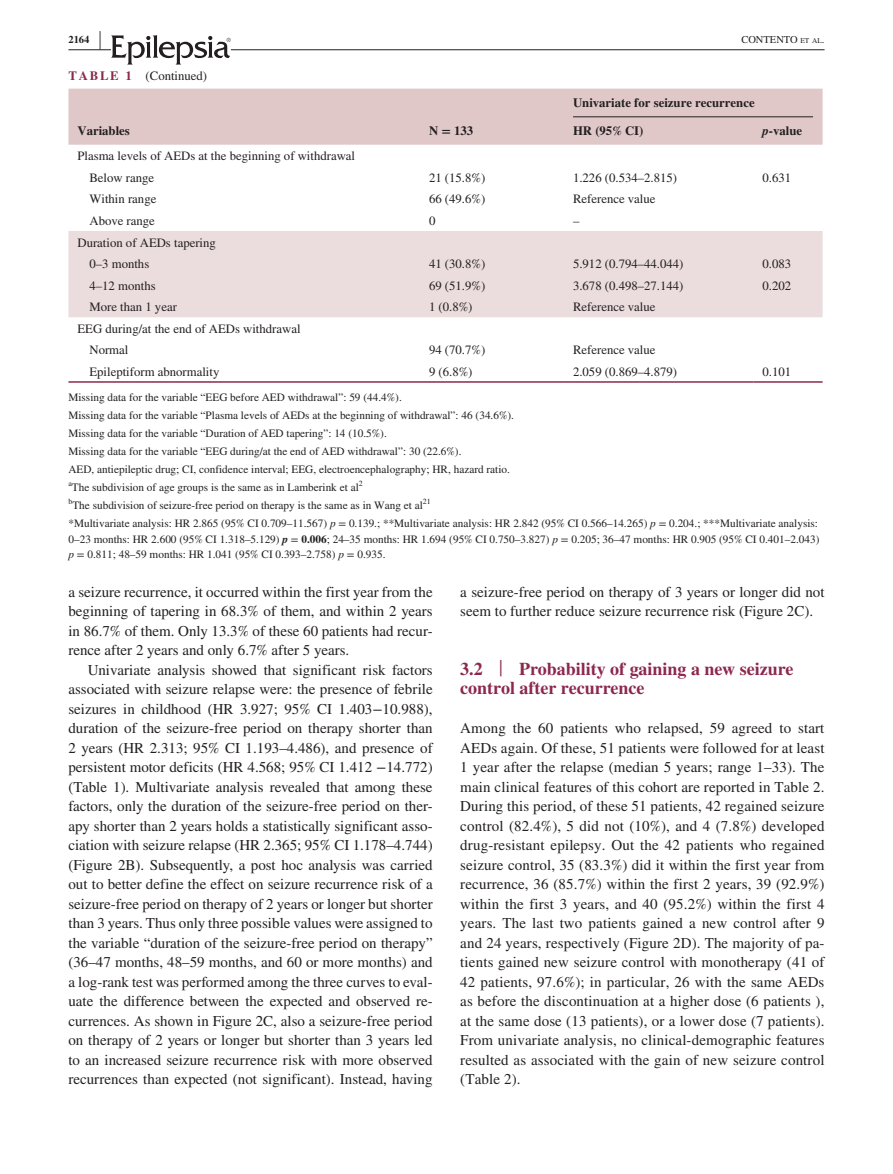
<style>
.page{position:relative;width:893px;height:1174px;background:#fff}
.page>*{position:absolute;margin:0;border:0;box-sizing:border-box;transform-origin:0 0}
.t1{font:700 25.95px "STIX";color:#231f20;scale:.36 1}
.t2{font:700 18px/19.5px "STIX";color:#8c284e}
.t3{font:15px/19.5px "STIX";color:#231f20;text-align:justify}
.t4{font:12.75px/21.6px "STIX";color:#231f20}
.t5{font:700 12.75px/28px "STIX";color:#231f20}
.t6{font:11.25px/18px "STIX";color:#231f20}
.t7{font:10.5px "STIX";color:#231f20}
.t8{font:700 10.5px "STIX";color:#231f20}
.t9{font:7.8px "STIX";color:#231f20}
.s1{font-size:7.35px}
.s2{font-weight:700;color:#8c284e}
.s3{font-style:italic}
.s4{font-weight:700;font-style:italic}
.s5{font-weight:700}
.s6{font-weight:400;font-size:23.7px}
</style>
<div class="page">
<hr style="left:68px;top:49px;width:756px;height:1px;background:#231f20">
<svg style="left:111px;top:35px;width:120px;height:30px"></svg>
<div style="left:68px;top:89px;width:755px;height:56px;background:#e0c8c9"></div>
<div style="left:68px;top:231px;width:755px;height:86px;background:#ebdcdd"></div>
<hr style="left:68px;top:381px;width:352px;height:2px;background:#8c284e">
<hr style="left:420px;top:381px;width:144px;height:2px;background:#8c284e">
<hr style="left:564px;top:381px;width:190px;height:2px;background:#8c284e">
<hr style="left:754px;top:381px;width:69px;height:2px;background:#8c284e">
<hr style="left:573px;top:116px;width:240px;height:1px;background:#231f20">
<p class="t8" style="left:68px;top:33px;width:22px">2164</p>
<h1 class="t1" style="left:99px;top:25px;width:7px">|</h1>
<p class="t7" style="left:741px;top:32px;width:85px">CONTENTO <span class="s1">et al</span>.</p>
<p class="t4" style="left:68px;top:65px;width:140px"><span class="s2">TABLE 1</span> (Continued)</p>
<p class="t5" style="left:77px;top:117px;width:54px">Variables</p>
<p class="t5" style="left:429px;top:117px;width:46px">N = 133</p>
<p class="t5" style="left:573px;top:89px;width:183px">Univariate for seizure recurrence<br>HR (95% CI)</p>
<p class="t5" style="left:763px;top:117px;width:41px"><span class="s3">p</span>-value</p>
<p class="t4" style="left:89px;top:146px;width:267px;text-indent:-12px">Plasma levels of AEDs at the beginning of withdrawal<br>Below range</p>
<p class="t4" style="left:429px;top:168px;width:58px">21 (15.8%)</p>
<p class="t4" style="left:573px;top:168px;width:106px">1.226 (0.534–2.815)</p>
<p class="t4" style="left:763px;top:168px;width:30px">0.631</p>
<p class="t4" style="left:89px;top:189px;width:68px">Within range</p>
<p class="t4" style="left:429px;top:189px;width:58px">66 (49.6%)</p>
<p class="t4" style="left:573px;top:189px;width:84px">Reference value</p>
<p class="t4" style="left:89px;top:211px;width:67px">Above range</p>
<p class="t4" style="left:429px;top:211px;width:8px">0</p>
<p class="t4" style="left:573px;top:211px;width:8px">–</p>
<p class="t4" style="left:89px;top:232px;width:128px;text-indent:-12px">Duration of AEDs tapering<br>0–3 months</p>
<p class="t4" style="left:429px;top:254px;width:58px">41 (30.8%)</p>
<p class="t4" style="left:573px;top:254px;width:112px">5.912 (0.794–44.044)</p>
<p class="t4" style="left:763px;top:254px;width:30px">0.083</p>
<p class="t4" style="left:89px;top:275px;width:68px">4–12 months</p>
<p class="t4" style="left:429px;top:275px;width:58px">69 (51.9%)</p>
<p class="t4" style="left:573px;top:275px;width:112px">3.678 (0.498–27.144)</p>
<p class="t4" style="left:763px;top:275px;width:30px">0.202</p>
<p class="t4" style="left:89px;top:297px;width:89px">More than 1 year</p>
<p class="t4" style="left:429px;top:297px;width:45px">1 (0.8%)</p>
<p class="t4" style="left:573px;top:297px;width:84px">Reference value</p>
<p class="t4" style="left:89px;top:318px;width:213px;text-indent:-12px">EEG during/at the end of AEDs withdrawal<br>Normal</p>
<p class="t4" style="left:429px;top:340px;width:58px">94 (70.7%)</p>
<p class="t4" style="left:573px;top:340px;width:84px">Reference value</p>
<p class="t4" style="left:89px;top:362px;width:131px">Epileptiform abnormality</p>
<p class="t4" style="left:429px;top:362px;width:45px">9 (6.8%)</p>
<p class="t4" style="left:573px;top:362px;width:106px">2.059 (0.869–4.879)</p>
<p class="t4" style="left:763px;top:362px;width:30px">0.101</p>
<p class="t6" style="left:68px;top:389px;width:447px">Missing data for the variable “EEG before AED withdrawal”: 59 (44.4%).<br>Missing data for the variable “Plasma levels of AEDs at the beginning of withdrawal”: 46 (34.6%).<br>Missing data for the variable “Duration of AED tapering”: 14 (10.5%).<br>Missing data for the variable “EEG during/at the end of AED withdrawal”: 30 (22.6%).<br>AED, antiepileptic drug; CI, confidence interval; EEG, electroencephalography; HR, hazard ratio.</p>
<p class="t9" style="left:68px;top:478px;width:5px">a</p>
<p class="t6" style="left:72px;top:479px;width:288px">The subdivision of age groups is the same as in Lamberink et al</p>
<p class="t9" style="left:359px;top:478px;width:5px">2</p>
<p class="t6" style="left:68px;top:497px;width:356px"><sup>b</sup>The subdivision of seizure-free period on therapy is the same as in Wang et al</p>
<p class="t9" style="left:423px;top:496px;width:9px">21</p>
<p class="t6" style="left:68px;top:516px;width:752px;line-height:15.8px">*Multivariate analysis: HR 2.865 (95% CI 0.709–11.567) <span class="s3">p</span> = 0.139.; **Multivariate analysis: HR 2.842 (95% CI 0.566–14.265) <span class="s3">p</span> = 0.204.; ***Multivariate analysis:<br>0–23 months: HR 2.600 (95% CI 1.318–5.129) <span class="s4">p</span> = <span class="s5">0.006</span>; 24–35 months: HR 1.694 (95% CI 0.750–3.827) <span class="s3">p</span> = 0.205; 36–47 months: HR 0.905 (95% CI 0.401–2.043) <span class="s3">p</span> = 0.811; 48–59 months: HR 1.041 (95% CI 0.393–2.758) <span class="s3">p</span> = 0.935.</p>
<p class="t3" style="left:68px;top:583px;width:366px">a seizure recurrence, it occurred within the first year from the beginning of tapering in 68.3% of them, and within 2 years in 86.7% of them. Only 13.3% of these 60 patients had recur&shy;rence after 2 years and only 6.7% after 5 years.</p>
<p class="t3" style="left:68px;top:661px;width:366px;text-indent:20px">Univariate analysis showed that significant risk factors associated with seizure relapse were: the presence of febrile seizures in childhood (HR 3.927; 95% CI 1.403−10.988), duration of the seizure-free period on therapy shorter than 2 years (HR 2.313; 95% CI 1.193–4.486), and presence of persistent motor deficits (HR 4.568; 95% CI 1.412 −14.772) (Table 1). Multivariate analysis revealed that among these factors, only the duration of the seizure-free period on ther&shy;apy shorter than 2 years holds a statistically significant asso&shy;ciation with seizure relapse (HR 2.365; 95% CI 1.178–4.744) (Figure 2B). Subsequently, a post hoc analysis was carried out to better define the effect on seizure recurrence risk of a seizure-free period on therapy of 2 years or longer but shorter than 3 years. Thus only three possible values were assigned to the variable “duration of the seizure-free period on therapy” (36–47 months, 48–59 months, and 60 or more months) and a log-rank test was performed among the three curves to eval&shy;uate the difference between the expected and observed re&shy;currences. As shown in Figure 2C, also a seizure-free period on therapy of 2 years or longer but shorter than 3 years led to an increased seizure recurrence risk with more observed recurrences than expected (not significant). Instead, having</p>
<p class="t3" style="left:460px;top:583px;width:366px">a seizure-free period on therapy of 3 years or longer did not seem to further reduce seizure recurrence risk (Figure 2C).</p>
<p class="t2" style="left:460px;top:659px;width:335px">3.2 <span class="s6">|</span> Probability of gaining a new seizure control after recurrence</p>
<p class="t3" style="left:460px;top:719px;width:366px">Among the 60 patients who relapsed, 59 agreed to start AEDs again. Of these, 51 patients were followed for at least 1 year after the relapse (median 5 years; range 1–33). The main clinical features of this cohort are reported in Table 2.<br>During this period, of these 51 patients, 42 regained seizure control (82.4%), 5 did not (10%), and 4 (7.8%) developed drug-resistant epilepsy. Out the 42 patients who regained seizure control, 35 (83.3%) did it within the first year from recurrence, 36 (85.7%) within the first 2 years, 39 (92.9%) within the first 3 years, and 40 (95.2%) within the first 4 years. The last two patients gained a new control after 9 and 24 years, respectively (Figure 2D). The majority of pa&shy;tients gained new seizure control with monotherapy (41 of 42 patients, 97.6%); in particular, 26 with the same AEDs as before the discontinuation at a higher dose (6 patients ), at the same dose (13 patients), or a lower dose (7 patients).<br>From univariate analysis, no clinical-demographic features resulted as associated with the gain of new seizure control (Table 2).</p>
</div>
